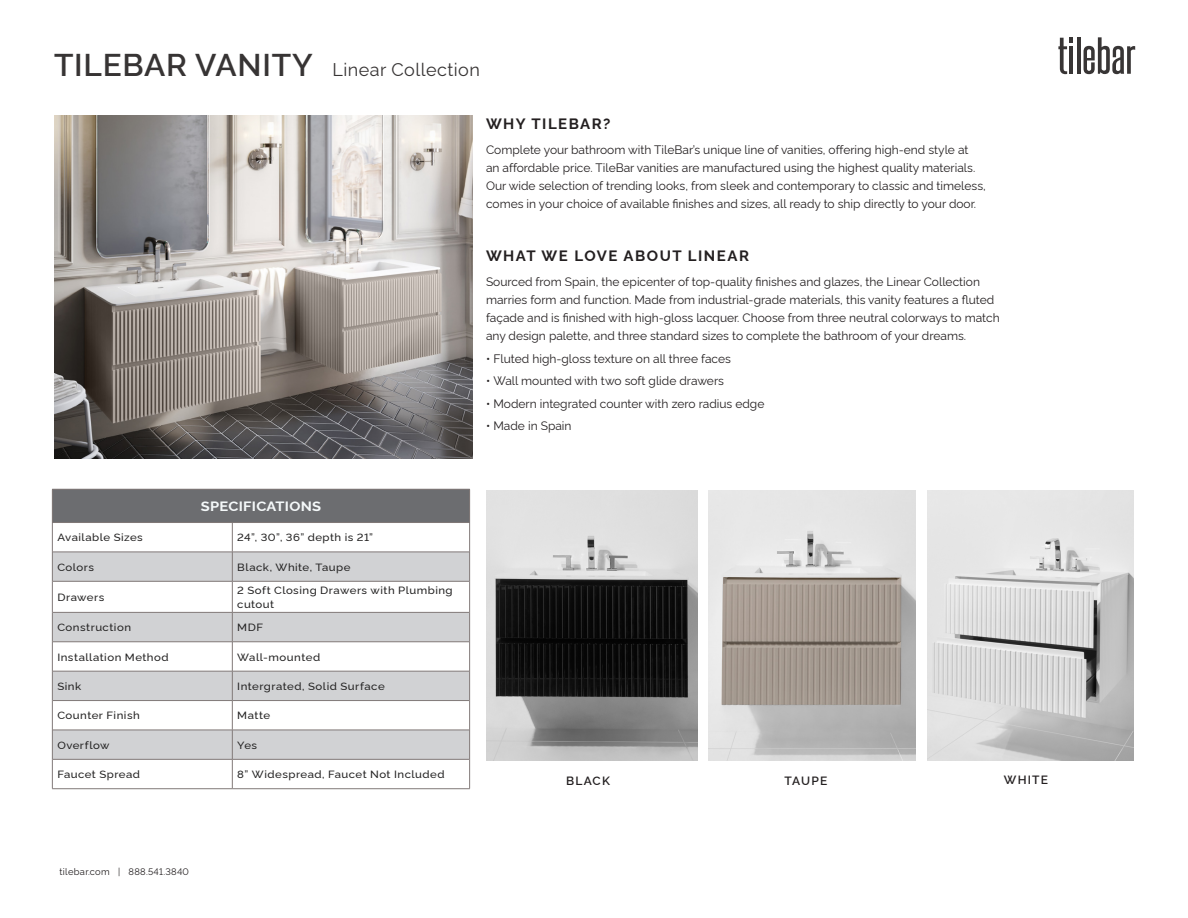
<style>
.page{position:relative;width:1188px;height:918px;background:#fff}
.page>*{position:absolute;margin:0;border:0;box-sizing:border-box;transform-origin:0 0}
.t1{font:18px "Rawline";letter-spacing:.025em;color:#373434}
.t2{font:700 15px "Rawline";letter-spacing:.1em;color:#231f20}
.Specification_Table{font:700 13.5px "Rawline";letter-spacing:.02em;color:#f5f9fa;scale:1.09 1}
.t3{font:12px/18px "Rawline";color:#231f20}
.t4{font:600 12px "Rawline";letter-spacing:.1em;color:#231f20}
.Specifications-Table{font:500 10.5px/13.5px "Rawline";letter-spacing:.04em;color:#242323;scale:1.09 1}
.t5{font:9.3px "Rawline";letter-spacing:.03em;color:#231f20}
.s1{font-weight:600;font-size:31.5px}
</style>
<div class="page">
<img style="left:54px;top:115px;width:418px;height:344px">
<svg style="left:1058px;top:37px;width:15px;height:37px"></svg>
<hr style="left:1069px;top:46px;width:4px;height:28px;background:#383535">
<hr style="left:1077px;top:37px;width:3px;height:37px;background:#383535">
<svg style="left:1084px;top:37px;width:51px;height:37px"></svg>
<div style="left:52px;top:489px;width:418px;height:34px;background:#6c6d70"></div>
<svg style="left:53px;top:553px;width:416px;height:206px;fill:#d1d2d4"></svg>
<hr style="left:52px;top:489px;width:180px;height:1px;background:#817978">
<hr style="left:232px;top:489px;width:238px;height:1px;background:#817978">
<hr style="left:53px;top:522px;width:179px;height:1px;background:#817978">
<hr style="left:232px;top:522px;width:237px;height:1px;background:#817978">
<hr style="left:53px;top:552px;width:179px;height:1px;background:#817978">
<hr style="left:232px;top:552px;width:237px;height:1px;background:#817978">
<hr style="left:53px;top:581px;width:179px;height:1px;background:#817978">
<hr style="left:232px;top:581px;width:237px;height:1px;background:#817978">
<hr style="left:53px;top:612px;width:179px;height:1px;background:#817978">
<hr style="left:232px;top:612px;width:237px;height:1px;background:#817978">
<hr style="left:53px;top:642px;width:179px;height:1px;background:#817978">
<hr style="left:232px;top:642px;width:237px;height:1px;background:#817978">
<hr style="left:53px;top:671px;width:179px;height:1px;background:#817978">
<hr style="left:232px;top:671px;width:237px;height:1px;background:#817978">
<hr style="left:53px;top:700px;width:179px;height:1px;background:#817978">
<hr style="left:232px;top:700px;width:237px;height:1px;background:#817978">
<hr style="left:53px;top:730px;width:179px;height:1px;background:#817978">
<hr style="left:232px;top:730px;width:237px;height:1px;background:#817978">
<hr style="left:53px;top:759px;width:179px;height:1px;background:#817978">
<hr style="left:232px;top:759px;width:237px;height:1px;background:#817978">
<hr style="left:52px;top:788px;width:180px;height:1px;background:#817978">
<hr style="left:232px;top:788px;width:238px;height:1px;background:#817978">
<hr style="left:52px;top:489px;width:1px;height:34px;background:#817978">
<hr style="left:469px;top:489px;width:1px;height:34px;background:#817978">
<svg style="left:52px;top:523px;width:1px;height:58px"></svg>
<svg style="left:232px;top:523px;width:1px;height:58px"></svg>
<svg style="left:469px;top:523px;width:1px;height:58px"></svg>
<hr style="left:52px;top:581px;width:1px;height:31px;background:#817978">
<hr style="left:232px;top:581px;width:1px;height:31px;background:#817978">
<hr style="left:469px;top:581px;width:1px;height:31px;background:#817978">
<hr style="left:52px;top:612px;width:1px;height:30px;background:#817978">
<hr style="left:469px;top:612px;width:1px;height:30px;background:#817978">
<svg style="left:52px;top:642px;width:1px;height:29px"></svg>
<svg style="left:469px;top:642px;width:1px;height:29px"></svg>
<hr style="left:52px;top:671px;width:1px;height:30px;background:#817978">
<hr style="left:469px;top:671px;width:1px;height:30px;background:#817978">
<svg style="left:52px;top:701px;width:1px;height:58px"></svg>
<svg style="left:469px;top:701px;width:1px;height:58px"></svg>
<hr style="left:52px;top:759px;width:1px;height:30px;background:#817978">
<svg style="left:232px;top:613px;width:1px;height:176px"></svg>
<hr style="left:469px;top:759px;width:1px;height:30px;background:#817978">
<img style="left:486px;top:490px;width:211px;height:270px">
<img style="left:709px;top:490px;width:206px;height:270px">
<img style="left:927px;top:490px;width:207px;height:270px">
<p class="t1" style="left:54px;top:56px;width:427px"><span class="s1">TILEBAR VANITY</span> Linear Collection</p>
<p class="t2" style="left:486px;top:112px;width:126px">WHY TILEBAR?</p>
<p class="t3" style="left:486px;top:139px;width:501px">Complete your bathroom with TileBar’s unique line of vanities, offering high-end style at<br>an affordable price. TileBar vanities are manufactured using the highest quality materials.<br>Our wide selection of trending looks, from sleek and contemporary to classic and timeless, comes in your choice of available finishes and sizes, all ready to ship directly to your door.</p>
<p class="t2" style="left:486px;top:244px;width:265px">WHAT WE LOVE ABOUT LINEAR</p>
<p class="Specification_Table" style="left:201px;top:496px;width:112px">SPECIFICATIONS</p>
<p class="Specifications-Table" style="left:57px;top:530px;width:80px">Available Sizes</p>
<p class="Specifications-Table" style="left:237px;top:530px;width:126px">24”, 30”, 36” depth is 21”</p>
<p class="Specifications-Table" style="left:57px;top:559px;width:35px">Colors</p>
<p class="Specifications-Table" style="left:237px;top:559px;width:105px">Black, White, Taupe</p>
<p class="Specifications-Table" style="left:57px;top:590px;width:45px">Drawers</p>
<p class="Specifications-Table" style="left:237px;top:583px;width:199px">2 Soft Closing Drawers with Plumbing cutout</p>
<p class="Specifications-Table" style="left:57px;top:620px;width:69px">Construction</p>
<p class="Specifications-Table" style="left:237px;top:620px;width:25px">MDF</p>
<p class="Specifications-Table" style="left:57px;top:649px;width:104px">Installation Method</p>
<p class="Specifications-Table" style="left:237px;top:649px;width:78px">Wall-mounted</p>
<p class="Specifications-Table" style="left:57px;top:679px;width:23px">Sink</p>
<p class="Specifications-Table" style="left:237px;top:679px;width:137px">Intergrated, Solid Surface</p>
<p class="Specifications-Table" style="left:57px;top:708px;width:77px">Counter Finish</p>
<p class="Specifications-Table" style="left:237px;top:708px;width:32px">Matte</p>
<p class="Specifications-Table" style="left:57px;top:737px;width:49px">Overflow</p>
<p class="Specifications-Table" style="left:237px;top:737px;width:20px">Yes</p>
<p class="Specifications-Table" style="left:57px;top:767px;width:77px">Faucet Spread</p>
<p class="Specifications-Table" style="left:237px;top:767px;width:192px">8” Widespread, Faucet Not Included</p>
<p class="t5" style="left:60px;top:864px;width:131px">tilebar.com | 888.541.3840</p>
<p class="t3" style="left:486px;top:272px;width:515px">Sourced from Spain, the epicenter of top-quality finishes and glazes, the Linear Collection marries form and function. Made from industrial-grade materials, this vanity features a fluted façade and is finished with high-gloss lacquer. Choose from three neutral colorways to match any design palette, and three standard sizes to complete the bathroom of your dreams.</p>
<p class="t3" style="left:486px;top:348px;width:246px">• Fluted high-gloss texture on all three faces</p>
<p class="t3" style="left:486px;top:371px;width:240px">• Wall mounted with two soft glide drawers</p>
<p class="t3" style="left:486px;top:393px;width:280px">• Modern integrated counter with zero radius edge</p>
<p class="t3" style="left:486px;top:416px;width:87px">• Made in Spain</p>
<p class="t4" style="left:566px;top:772px;width:45px">BLACK</p>
<p class="t4" style="left:784px;top:772px;width:44px">TAUPE</p>
<p class="t4" style="left:1004px;top:771px;width:46px">WHITE</p>
</div>
